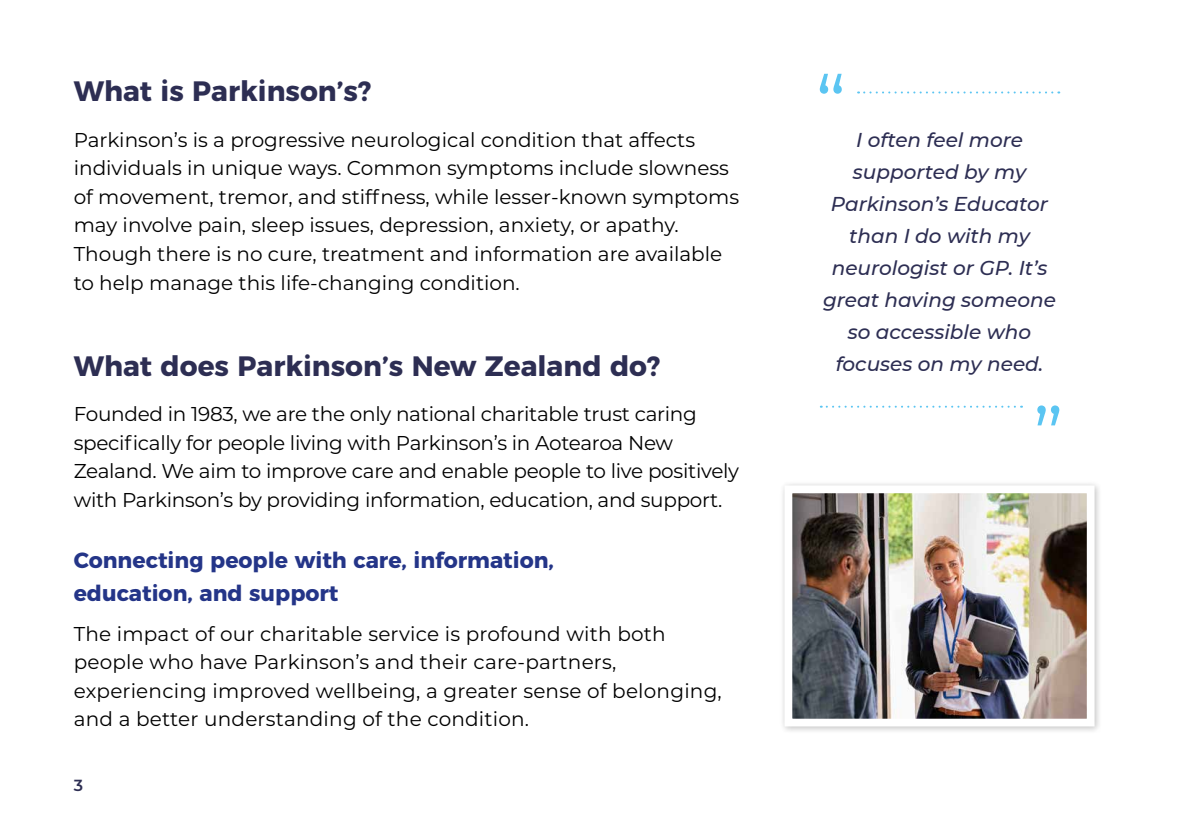
<style>
.page{position:relative;width:1191px;height:840px;background:#fff}
.page>*{position:absolute;margin:0;border:0;box-sizing:border-box;transform-origin:0 0}
.t1{font:700 28px "Montserrat";color:#2d2e53}
.t2{font:700 22px/32.6px "Montserrat";color:#243588}
.t3{font:20px/28.6px "Montserrat";color:#000}
.t4{font:italic 500 20px/32px "Montserrat";color:#2d2e53;text-align:center}
.t5{font:600 16px "Montserrat";color:#2d2e53}
</style>
<div class="page">
<svg style="left:819px;top:74px;width:22px;height:20px"></svg>
<svg style="left:858px;top:91px;width:201px;height:2px"></svg>
<svg style="left:1037px;top:405px;width:22px;height:20px"></svg>
<svg style="left:820px;top:405px;width:195px;height:2px"></svg>
<div style="left:779px;top:479px;width:323px;height:255px;background:#000;opacity:.25"></div>
<img style="left:793px;top:494px;width:292px;height:223px">
<div style="left:784px;top:485px;width:310px;height:241px;border:8px solid #fff"></div>
<h1 class="t1" style="left:74px;top:68px;width:299px">What is Parkinson’s?</h1>
<p class="t3" style="left:74px;top:124px;width:667px">Parkinson’s is a progressive neurological condition that affects individuals in unique ways. Common symptoms include slowness of movement, tremor, and stiffness, while lesser-known symptoms may involve pain, sleep issues, depression, anxiety, or apathy.<br>Though there is no cure, treatment and information are available to help manage this life-changing condition.</p>
<h1 class="t1" style="left:74px;top:342px;width:588px">What does Parkinson’s New Zealand do?</h1>
<p class="t3" style="left:74px;top:399px;width:667px">Founded in 1983, we are the only national charitable trust caring specifically for people living with Parkinson’s in Aotearoa New Zealand. We aim to improve care and enable people to live positively with Parkinson’s by providing information, education, and support.</p>
<p class="t2" style="left:74px;top:542px;width:482px">Connecting people with care, information, education, and support</p>
<p class="t3" style="left:74px;top:618px;width:649px">The impact of our charitable service is profound with both people who have Parkinson’s and their care-partners, experiencing improved wellbeing, a greater sense of belonging, and a better understanding of the condition.</p>
<p class="t5" style="left:74px;top:773px;width:11px">3</p>
<p class="t4" style="left:823px;top:123px;width:234px">I often feel more supported by my<br>Parkinson’s Educator than I do with my neurologist or GP. It’s great having someone so accessible who focuses on my need.</p>
</div>
